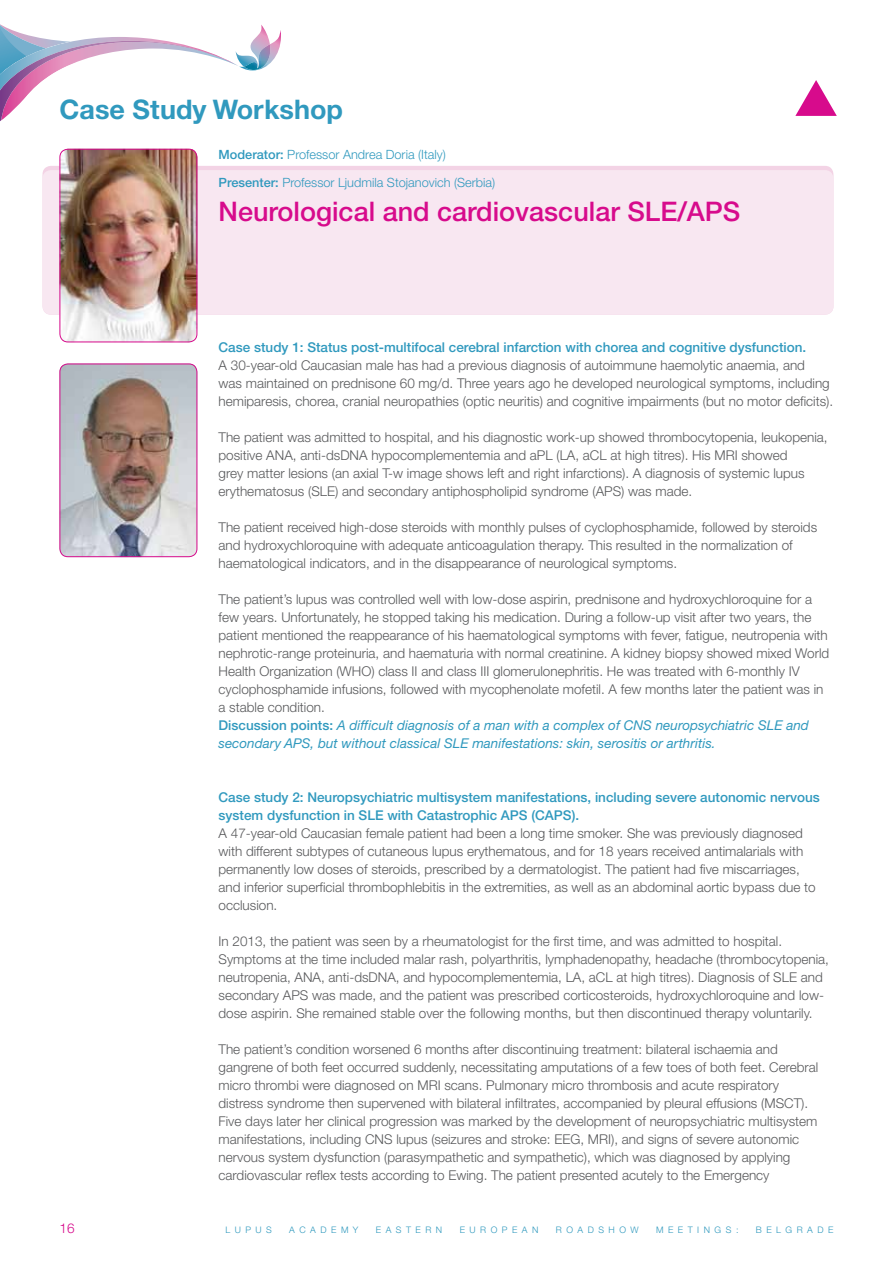
<style>
.page{position:relative;width:893px;height:1263px;background:#fff}
.page>*{position:absolute;margin:0;border:0;box-sizing:border-box;transform-origin:0 0}
.t1{font:500 27px "Helvetica Neue CE";color:#d70b8c}
.t2{font:700 27px "Helvetica Neue CE";color:#3099be}
.t3{font:300 13.5px/18px "Helvetica Neue CE";color:#58595b}
.t4{font:500 13.5px/18px "Helvetica Neue CE";color:#3099be}
.t5{font:300 13.5px "Helvetica Neue CE";color:#d70b8c}
.t6{font:300 12.75px "Helvetica Neue CE";color:#3099be}
.t7{font:300 9px "Helvetica Neue CE";letter-spacing:.5em;color:#3099be}
.s1{font-weight:500}
.s2{font-weight:500;color:#3099be}
.s3{font-weight:400;font-style:italic;color:#3099be}
</style>
<div class="page">
<svg style="left:795px;top:80px;width:42px;height:36px"></svg>
<div style="left:43px;top:166px;width:790px;height:149px;background:#f3d3e5;border-radius:9px"></div>
<div style="left:43px;top:170px;width:790px;height:145px;background:#f8e7f1;border-radius:9px"></div>
<img style="left:60px;top:149px;width:137px;height:193px">
<div style="left:60px;top:149px;width:137px;height:193px;border:1px solid #d70b8c;border-radius:8px"></div>
<img style="left:60px;top:364px;width:137px;height:193px">
<div style="left:60px;top:364px;width:137px;height:193px;border:1px solid #d70b8c;border-radius:8px"></div>
<svg style="left:0;top:24px;width:281px;height:97px"></svg>
<h1 class="t2" style="left:60px;top:93px;width:285px">Case Study Workshop</h1>
<p class="t6" style="left:219px;top:147px;width:229px"><span class="s1">Moderator:</span> Professor Andrea Doria (Italy)</p>
<p class="t6" style="left:219px;top:175px;width:278px"><span class="s1">Presenter:</span> Professor Ljudmila Stojanovich (Serbia)</p>
<h1 class="t1" style="left:219px;top:195px;width:523px">Neurological and cardiovascular SLE/APS</h1>
<p class="t4" style="left:219px;top:338px;width:589px">Case study 1: Status post-multifocal cerebral infarction with chorea and cognitive dysfunction.</p>
<p class="t3" style="left:219px;top:356px;width:616px">A 30-year-old Caucasian male has had a previous diagnosis of autoimmune haemolytic anaemia, and<br>was maintained on prednisone 60 mg/d. Three years ago he developed neurological symptoms, including hemiparesis, chorea, cranial neuropathies (optic neuritis) and cognitive impairments (but no motor deficits).</p>
<p class="t3" style="left:219px;top:428px;width:611px">The patient was admitted to hospital, and his diagnostic work-up showed thrombocytopenia, leukopenia, positive ANA, anti-dsDNA hypocomplementemia and aPL (LA, aCL at high titres). His MRI</p>
<p class="t3" style="left:219px;top:446px;width:588px;text-indent:523px">showed grey matter lesions (an axial T-w image shows left and right infarctions). A diagnosis of systemic lupus erythematosus (SLE) and secondary antiphospholipid syndrome (APS) was made.</p>
<p class="t3" style="left:219px;top:518px;width:600px">The patient received high-dose steroids with monthly pulses of cyclophosphamide, followed by steroids and hydroxychloroquine with adequate anticoagulation therapy. This resulted in the normalization of haematological indicators, and in the disappearance of neurological symptoms.</p>
<p class="t3" style="left:219px;top:590px;width:612px">The patient’s lupus was controlled well with low-dose aspirin, prednisone and hydroxychloroquine for a few years. Unfortunately, he stopped taking his medication. During a follow-up visit after two years, the patient mentioned the reappearance of his haematological symptoms with fever, fatigue, neutropenia with nephrotic-range proteinuria, and haematuria with normal creatinine. A kidney biopsy showed mixed World Health Organization (WHO) class II and class III glomerulonephritis. He was treated with 6-monthly IV cyclophosphamide infusions, followed with mycophenolate mofetil. A few months later the patient was in a stable condition.<br><span class="s2">Discussion points:</span> <span class="s3">A difficult diagnosis of a man with a complex of CNS neuropsychiatric SLE and secondary APS, but without classical SLE manifestations: skin, serositis or arthritis.</span></p>
<p class="t4" style="left:219px;top:788px;width:603px">Case study 2: Neuropsychiatric multisystem manifestations, including severe autonomic nervous system dysfunction in SLE with Catastrophic APS (CAPS).</p>
<p class="t3" style="left:219px;top:824px;width:599px">A 47-year-old Caucasian female patient had been a long time smoker. She was previously diagnosed with different subtypes of cutaneous lupus erythematous, and for 18 years received antimalarials with permanently low doses of steroids, prescribed by a dermatologist. The patient had five miscarriages, and inferior superficial thrombophlebitis in the extremities, as well as an abdominal aortic bypass due to occlusion.</p>
<p class="t3" style="left:219px;top:932px;width:612px">In 2013, the patient was seen by a rheumatologist for the first time, and was admitted to hospital.<br>Symptoms at the time included malar rash, polyarthritis, lymphadenopathy, headache (thrombocytopenia, neutropenia, ANA, anti-dsDNA, and hypocomplementemia, LA, aCL at high titres). Diagnosis of SLE and secondary APS was made, and the patient was prescribed corticosteroids, hydroxychloroquine and low&shy;dose aspirin. She remained stable over the following months, but then discontinued therapy voluntarily.</p>
<p class="t3" style="left:219px;top:1040px;width:601px">The patient’s condition worsened 6 months after discontinuing treatment: bilateral ischaemia and gangrene of both feet occurred suddenly, necessitating amputations of a few toes of both feet. Cerebral micro thrombi were diagnosed on MRI</p>
<p class="t3" style="left:219px;top:1076px;width:562px;text-indent:226px">scans. Pulmonary micro thrombosis and acute respiratory distress syndrome then supervened with bilateral infiltrates, accompanied by pleural effusions (MSCT</p>
<p class="t3" style="left:219px;top:1094px;width:600px;text-indent:583px">).<br>Five days later her clinical progression was marked by the development of neuropsychiatric multisystem manifestations, including CNS</p>
<p class="t3" style="left:219px;top:1130px;width:582px;text-indent:362px">, MRI), and signs of severe autonomic nervous system dysfunction (parasympathetic and sympathetic), which was diagnosed by applying cardiovascular reflex tests according to Ewing. The patient presented acutely to the Emergency</p>
<p class="t3" style="left:396px;top:1130px;width:168px">lupus (seizures and stroke: EEG</p>
<p class="t5" style="left:60px;top:1220px;width:17px">16</p>
<p class="t7" style="left:225px;top:1224px;width:48px">Lupus</p>
<p class="t7" style="left:289px;top:1224px;width:71px">Academy</p>
<p class="t7" style="left:376px;top:1224px;width:9px">Ea</p>
<p class="t7" style="left:396px;top:1224px;width:48px">stern</p>
<p class="t7" style="left:460px;top:1224px;width:80px">European</p>
<p class="t7" style="left:556px;top:1224px;width:84px">Roadshow</p>
<p class="t7" style="left:656px;top:1224px;width:84px">M eetings:</p>
<p class="t7" style="left:756px;top:1224px;width:79px">Belgrade</p>
</div>
